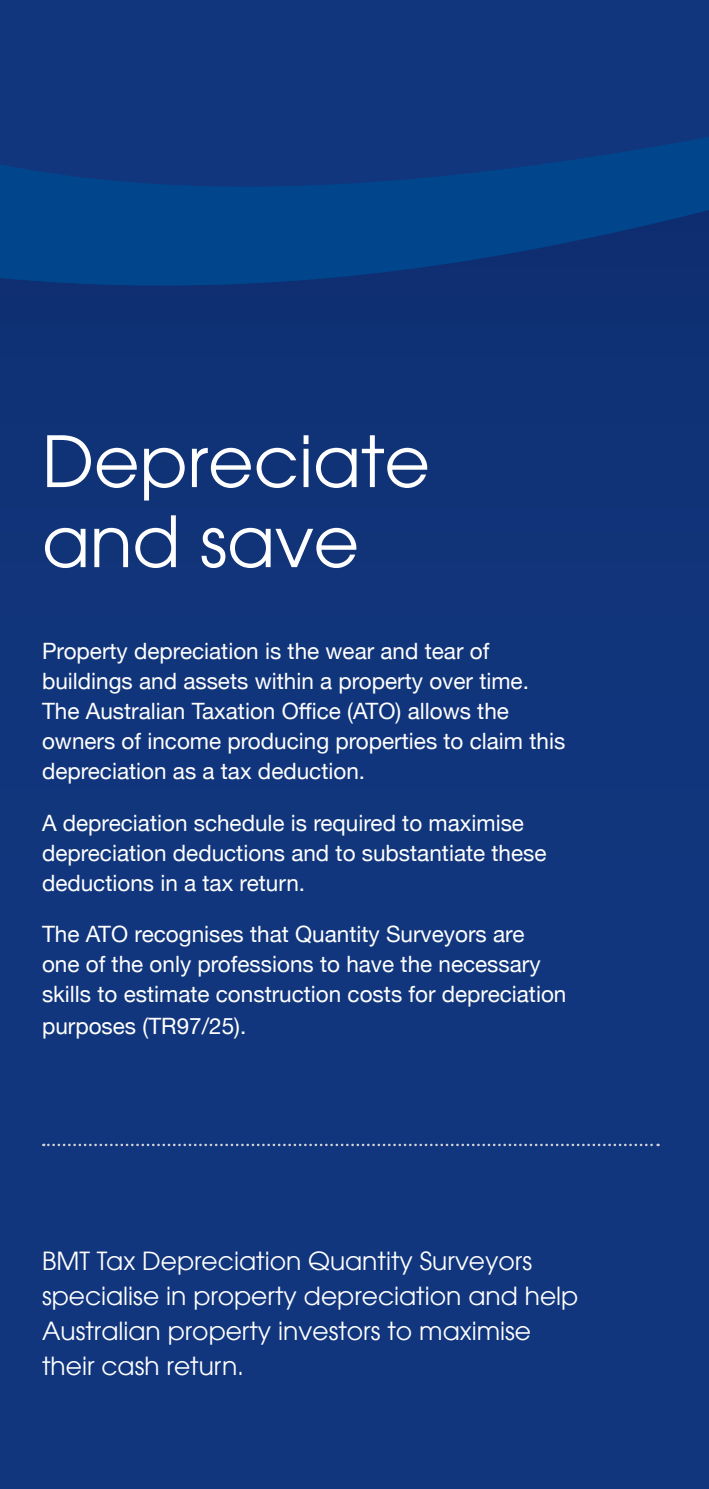
<style>
.page{position:relative;width:709px;height:1489px;background:#fff}
.page>*{position:absolute;margin:0;border:0;box-sizing:border-box;transform-origin:0 0}
.t1{font:70px/80px "Avant Garde LT";color:#fff}
.t2{font:25px/35px "Avant Garde LT";color:#fff}
.t3{font:22.5px/30px "Helvetica Neue";color:#fff}
</style>
<div class="page">
<div style="left:0;top:0;width:709px;height:1488px;background:#11367d"></div>
<svg style="left:0;top:137px;width:709px;height:149px;fill:#01468c"></svg>
<svg style="left:43px;top:1143px;width:615px;height:3px"></svg>
<h1 class="t1" style="left:42px;top:421px;width:389px">Depreciate and save</h1>
<p class="t3" style="left:42px;top:637px;width:525px">Property depreciation is the wear and tear of buildings and assets within a property over time.<br>The Australian Taxation Office (ATO) allows the owners of income producing properties to claim this depreciation as a tax deduction.</p>
<p class="t3" style="left:42px;top:808px;width:506px">A depreciation schedule is required to maximise depreciation deductions and to substantiate these deductions in a tax return.</p>
<p class="t3" style="left:42px;top:920px;width:526px">The ATO recognises that Quantity Surveyors are one of the only professions to have the necessary skills to estimate construction costs for depreciation</p>
<p class="t3" style="left:42px;top:1012px;width:206px">purposes (TR97/25).</p>
<p class="t2" style="left:42px;top:1243px;width:538px">BMT Tax Depreciation Quantity Surveyors specialise in property depreciation and help Australian property investors to maximise their cash return.</p>
</div>
